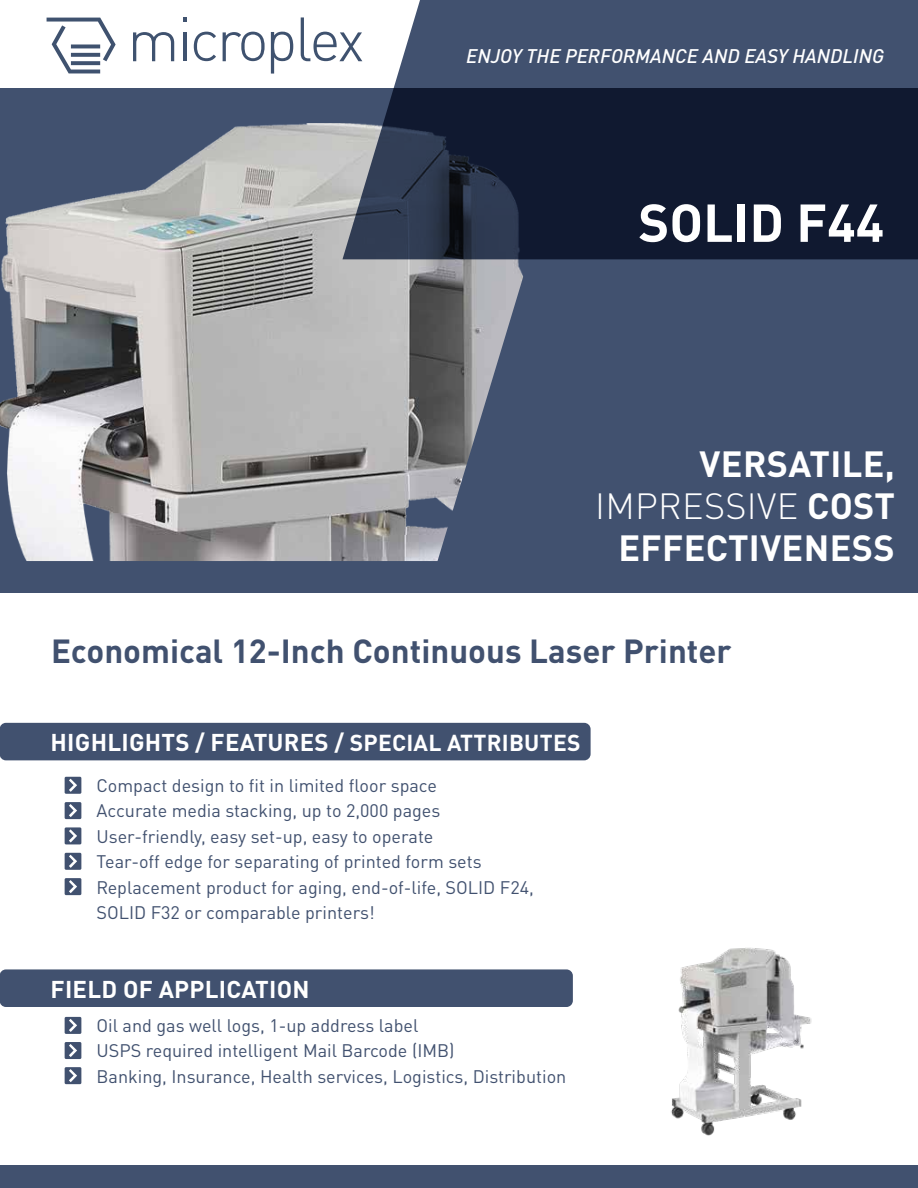
<style>
.page{position:relative;width:918px;height:1188px;background:#fff}
.page>*{position:absolute;margin:0;border:0;box-sizing:border-box;transform-origin:0 0}
.t1{font:700 52.5px "DIN Pro";color:#fff}
.t2{font:700 36px/42px "DIN Pro";letter-spacing:.01em;color:#fff;text-align:right}
.t3{font:700 33px "DIN Pro";color:#41516f}
.t4{font:700 24px "DIN Pro";letter-spacing:.01em;color:#fff}
.t5{font:italic 500 19.5px "DIN Pro";color:#fff}
.t6{font:18px/25.5px "DIN Pro";color:#41516f}
.s1{font-weight:300}
.s2{font-size:22.8px}
</style>
<div class="page">
<svg style="left:133px;top:32px;width:41px;height:29px"></svg>
<svg style="left:183px;top:17px;width:3px;height:5px"></svg>
<hr style="left:183px;top:32px;width:3px;height:29px;background:#3f526f">
<svg style="left:194px;top:32px;width:22px;height:29px"></svg>
<svg style="left:223px;top:32px;width:42px;height:29px"></svg>
<svg style="left:271px;top:32px;width:22px;height:42px"></svg>
<svg style="left:301px;top:17px;width:41px;height:44px"></svg>
<svg style="left:47px;top:18px;width:69px;height:55px"></svg>
<svg style="left:71px;top:61px;width:29px;height:4px"></svg>
<svg style="left:71px;top:53px;width:29px;height:4px"></svg>
<svg style="left:71px;top:44px;width:29px;height:4px"></svg>
<div style="left:0;top:1165px;width:918px;height:23px;background:#41516f"></div>
<div style="left:0;top:89px;width:918px;height:504px;background:#41516f"></div>
<img style="left:0;top:123px;width:570px;height:438px">
<svg style="left:342px;top:0;width:576px;height:259px;background:#2e3951"></svg>
<img style="left:671px;top:947px;width:141px;height:189px">
<div style="left:65px;top:777px;width:16px;height:17px;background:#41516f"></div>
<svg style="left:69px;top:779px;width:8px;height:13px"></svg>
<div style="left:65px;top:802px;width:16px;height:17px;background:#41516f"></div>
<svg style="left:69px;top:804px;width:8px;height:13px"></svg>
<div style="left:65px;top:827px;width:16px;height:17px;background:#41516f"></div>
<svg style="left:69px;top:829px;width:8px;height:14px"></svg>
<div style="left:65px;top:853px;width:16px;height:17px;background:#41516f"></div>
<svg style="left:69px;top:855px;width:8px;height:13px"></svg>
<div style="left:65px;top:878px;width:16px;height:17px;background:#41516f"></div>
<svg style="left:69px;top:880px;width:8px;height:13px"></svg>
<div style="left:0;top:723px;width:591px;height:37px;background:#41516f;border-radius:6px"></div>
<div style="left:65px;top:1017px;width:16px;height:17px;background:#41516f"></div>
<svg style="left:69px;top:1019px;width:8px;height:13px"></svg>
<div style="left:65px;top:1042px;width:16px;height:17px;background:#41516f"></div>
<svg style="left:69px;top:1044px;width:8px;height:13px"></svg>
<div style="left:65px;top:1067px;width:16px;height:17px;background:#41516f"></div>
<svg style="left:69px;top:1069px;width:8px;height:13px"></svg>
<div style="left:0;top:969px;width:573px;height:38px;background:#41516f;border-radius:6px"></div>
<p class="t5" style="left:466px;top:41px;width:419px">ENJOY THE PERFORMANCE AND EASY HANDLING</p>
<p class="t5" style="left:466px;top:48px;width:419px">ENJOY THE PERFORMANCE AND EASY HANDLING</p>
<h1 class="t1" style="left:638px;top:182px;width:247px">SOLID F44</h1>
<h2 class="t2" style="left:595px;top:441px;width:301px">VERSATILE,<br><span class="s1">IMPRESSIVE</span> COST<br>EFFECTIVENESS</h2>
<h3 class="t3" style="left:51px;top:625px;width:682px">Economical 12-Inch Continuous Laser Printer</h3>
<h3 class="t4" style="left:51px;top:724px;width:531px">HIGHLIGHTS / FEATURES / <span class="s2">SPECIAL ATTRIBUTES</span></h3>
<p class="t6" style="left:97px;top:771px;width:439px">Compact design to fit in limited floor space<br>Accurate media stacking, up to 2,000 pages User-friendly, easy set-up, easy to operate<br>Tear-off edge for separating of printed form sets Replacement product for aging, end-of-life, SOLID F24, SOLID F32 or comparable printers!</p>
<h3 class="t4" style="left:51px;top:970px;width:260px">FIELD OF APPLICATION</h3>
<p class="t6" style="left:97px;top:1011px;width:471px">Oil and gas well logs, 1-up address label<br>USPS required intelligent Mail Barcode (IMB)<br>Banking, Insurance, Health services, Logistics, Distribution</p>
</div>
